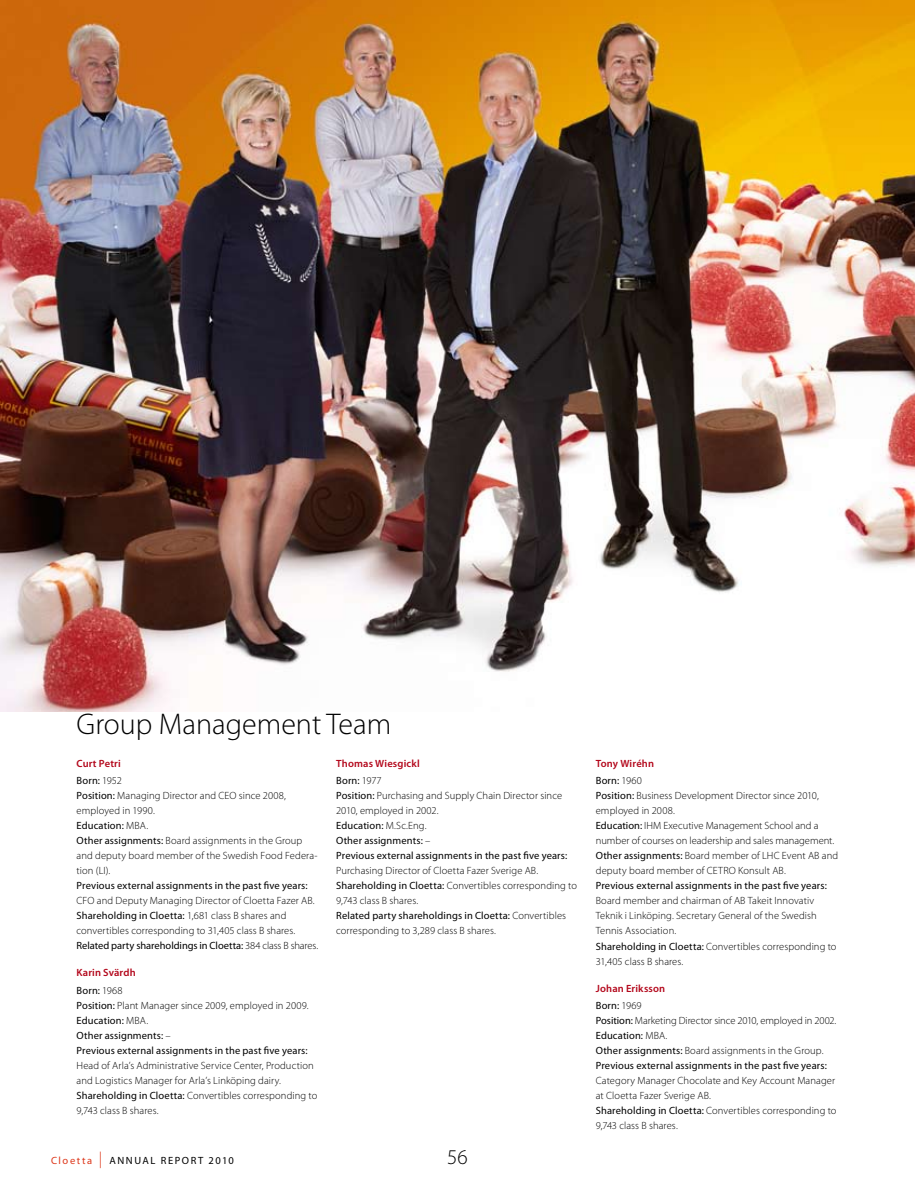
<style>
.page{position:relative;width:915px;height:1191px;background:#fff}
.page>*{position:absolute;margin:0;border:0;box-sizing:border-box;transform-origin:0 0}
.t1{font:300 30px "Myriad Pro";color:#000}
.t2{font:300 21px "Myriad Pro";color:#000}
.t3{font:300 10.5px/15px "Myriad Pro";letter-spacing:.005em;color:#000}
.t4{font:10.5px/15px "Myriad Pro";letter-spacing:.01em;color:#000}
.t5{font:600 10.5px/17.1px "Myriad Pro";letter-spacing:.015em;color:#b3071b}
.t6{font:10.5px "Myriad Pro";letter-spacing:.15em;color:#000}
.s1{font-weight:400;color:#000}
.s2{font-weight:300;color:#000}
.s3{font-weight:400}
.s4{font-weight:300}
.s5{color:#dd3619}
.s6{font-weight:300;font-size:16.5px;color:#dd3619}
</style>
<div class="page">
<img style="left:0;top:0;width:914px;height:711px">
<h1 class="t1" style="left:77px;top:706px;width:316px">Group Management Team</h1>
<p class="t5" style="left:77px;top:755px;width:47px">Curt Petri<br><span class="s1">Born:</span> <span class="s2">1952</span></p>
<p class="t3" style="left:77px;top:788px;width:242px"><span class="s3">Position:</span> Managing Director and CEO since 2008, employed in 1990.<br><span class="s3">Education:</span> MBA.<br><span class="s3">Other assignments:</span> Board assignments in the Group and deputy board member of the Swedish Food Federa&shy;tion (LI).</p>
<p class="t4" style="left:77px;top:878px;width:232px">Previous external assignments in the past five years:</p>
<p class="t3" style="left:77px;top:893px;width:243px">CFO and Deputy Managing Director of Cloetta Fazer AB.<br><span class="s3">Shareholding in Cloetta:</span> 1,681 class B shares and convertibles corresponding to 31,405 class B shares.<br><span class="s3">Related party shareholdings in Cloetta:</span> 384 class B shares.</p>
<p class="t5" style="left:77px;top:964px;width:61px">Karin Svärdh<br><span class="s1">Born:</span> <span class="s2">1968</span></p>
<p class="t4" style="left:77px;top:997px;width:233px">Position: <span class="s4">Plant Manager since 2009, employed in 2009.<br></span>Education: <span class="s4">MBA.<br></span>Other assignments: <span class="s4">–<br></span>Previous external assignments in the past five years:</p>
<p class="t3" style="left:77px;top:1057px;width:242px">Head of Arla’s Administrative Service Center, Production and Logistics Manager for Arla’s Linköping dairy.<br><span class="s3">Shareholding in Cloetta:</span> Convertibles corresponding to 9,743 class B shares.</p>
<p class="t5" style="left:336px;top:755px;width:85px">Thomas Wiesgickl<br><span class="s1">Born:</span> <span class="s2">1977</span></p>
<p class="t4" style="left:336px;top:788px;width:232px">Position: <span class="s4">Purchasing and Supply Chain Director since 2010, employed in 2002.<br></span>Education: <span class="s4">M.Sc.Eng.<br></span>Other assignments: <span class="s4">–<br></span>Previous external assignments in the past five years:</p>
<p class="t3" style="left:336px;top:863px;width:242px">Purchasing Director of Cloetta Fazer Sverige AB.<br><span class="s3">Shareholding in Cloetta:</span> Convertibles corresponding to 9,743 class B shares.<br><span class="s3">Related party shareholdings in Cloetta:</span> Convertibles corresponding to 3,289 class B shares.</p>
<p class="t6" style="left:51px;top:1153px;width:184px"><span class="s5">Cloetta</span> <span class="s6">|</span> ANNUAL REPORT 2010</p>
<h2 class="t2" style="left:447px;top:1144px;width:22px">56</h2>
<p class="t5" style="left:595px;top:755px;width:60px">Tony Wiréhn<br><span class="s1">Born:</span> <span class="s2">1960</span></p>
<p class="t3" style="left:595px;top:788px;width:244px"><span class="s3">Position:</span> Business Development Director since 2010, employed in 2008.<br><span class="s3">Education:</span> IHM Executive Management School and a number of courses on leadership and sales management.<br><span class="s3">Other assignments:</span> Board member of LHC Event AB and deputy board member of CETRO Konsult AB.</p>
<p class="t4" style="left:595px;top:878px;width:232px">Previous external assignments in the past five years:</p>
<p class="t3" style="left:595px;top:893px;width:242px">Board member and chairman of AB Takeit Innovativ Teknik i Linköping. Secretary General of the Swedish Tennis Association.<br><span class="s3">Shareholding in Cloetta:</span> Convertibles corresponding to 31,405 class B shares.</p>
<p class="t5" style="left:595px;top:979px;width:71px">Johan Eriksson<br><span class="s1">Born:</span> <span class="s2">1969</span></p>
<p class="t4" style="left:595px;top:1012px;width:242px">Position: <span class="s4">Marketing Director since 2010, employed in 2002.<br></span>Education: <span class="s4">MBA.<br></span>Other assignments: <span class="s4">Board assignments in the Group.<br></span>Previous external assignments in the past five years:</p>
<p class="t3" style="left:595px;top:1072px;width:242px">Category Manager Chocolate and Key Account Manager at Cloetta Fazer Sverige AB.<br><span class="s3">Shareholding in Cloetta:</span> Convertibles corresponding to 9,743 class B shares.</p>
</div>
